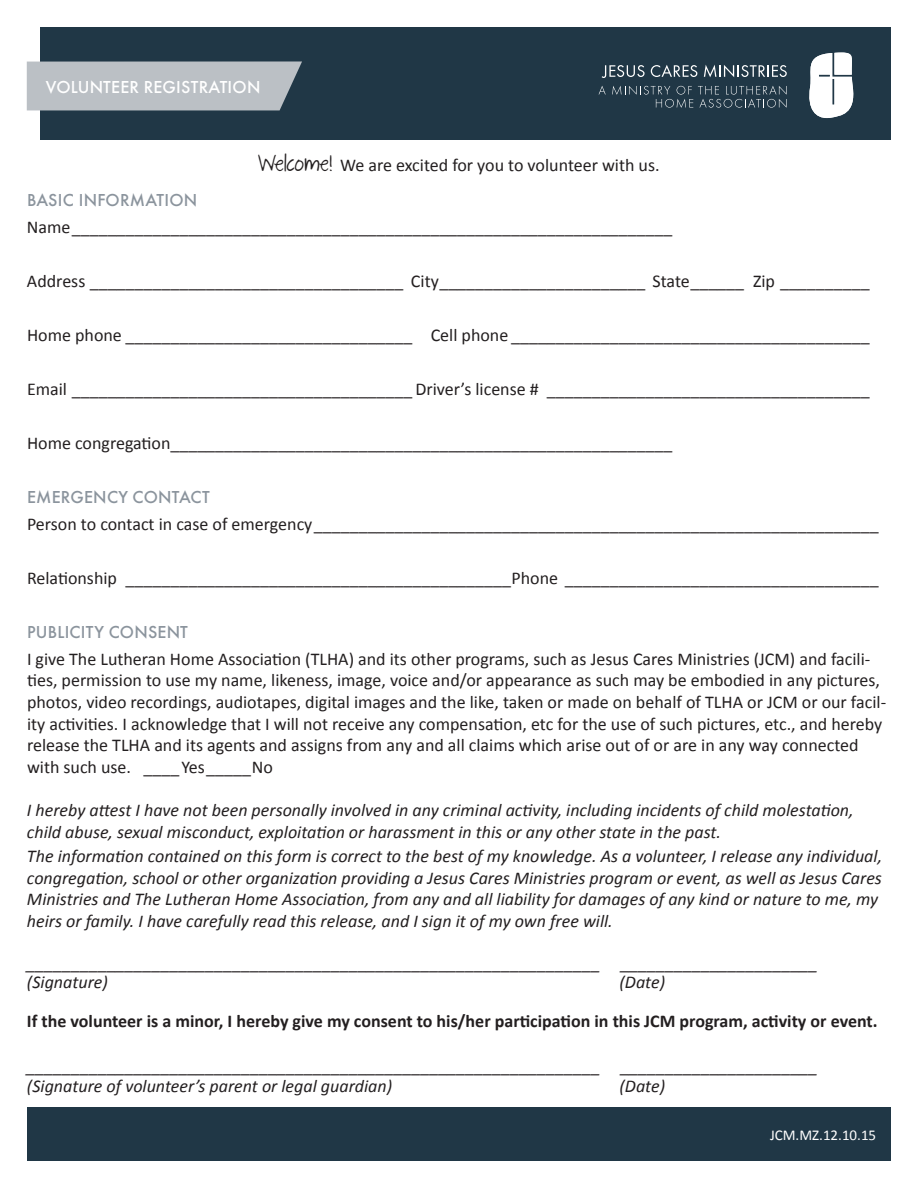
<style>
.page{position:relative;width:918px;height:1188px;background:#fff}
.page>*{position:absolute;margin:0;border:0;box-sizing:border-box;transform-origin:0 0}
.t1{font:18px/21.6px "Calibri";color:#231f20}
.t2{font:italic 18px/21.6px "Calibri";color:#231f20}
.t3{font:700 18px "Calibri";color:#231f20}
.t4{font:500 18px "Function Pro";letter-spacing:.01em;color:#8b949d}
.t5{font:500 18px "Function Pro";letter-spacing:.01em;color:#fff}
.t6{font:15px "Calibri";color:#fff}
.s1{font-family:"The Great Escape";font-size:19.5px}
</style>
<div class="page">
<div style="left:27px;top:1107px;width:864px;height:54px;background:#203746"></div>
<div style="left:41px;top:27px;width:850px;height:112px;background:#203746"></div>
<div style="left:27px;top:61px;width:275px;height:49px;background:#bbc0c5"></div>
<svg style="left:602px;top:65px;width:43px;height:13px"></svg>
<svg style="left:651px;top:65px;width:46px;height:12px"></svg>
<svg style="left:704px;top:65px;width:83px;height:12px"></svg>
<svg style="left:599px;top:86px;width:7px;height:8px"></svg>
<svg style="left:612px;top:86px;width:175px;height:22px"></svg>
<svg style="left:809px;top:53px;width:45px;height:65px;background:#d7dbde"></svg>
<p class="t5" style="left:46px;top:76px;width:216px">VOLUNTEER REGISTRATION</p>
<p class="t1" style="left:258px;top:154px;width:403px"><span class="s1">Welcome!</span> We are excited for you to volunteer with us.</p>
<p class="t4" style="left:27px;top:189px;width:172px">BASIC INFORMATION</p>
<p class="t1" style="left:27px;top:216px;width:647px">Name___________________________________________________________________</p>
<p class="t1" style="left:27px;top:270px;width:844px">Address ___________________________________ City_______________________ State______ Zip __________</p>
<p class="t1" style="left:27px;top:324px;width:844px">Home phone ________________________________ Cell phone ________________________________________</p>
<p class="t1" style="left:27px;top:378px;width:844px">Email ______________________________________ Driver’s license # ____________________________________</p>
<p class="t1" style="left:27px;top:432px;width:647px">Home congregation________________________________________________________</p>
<p class="t4" style="left:27px;top:486px;width:184px">EMERGENCY CONTACT</p>
<p class="t1" style="left:27px;top:513px;width:853px">Person to contact in case of emergency_______________________________________________________________</p>
<p class="t1" style="left:27px;top:567px;width:853px">Relationship ___________________________________________Phone ___________________________________</p>
<p class="t4" style="left:27px;top:621px;width:162px">PUBLICITY CONSENT</p>
<p class="t1" style="left:27px;top:648px;width:861px">I give The Lutheran Home Association (TLHA) and its other programs, such as Jesus Cares Ministries (JCM) and facili&shy;ties, permission to use my name, likeness, image, voice and/or appearance as such may be embodied in any pictures, photos, video recordings, audiotapes, digital images and the like, taken or made on behalf of TLHA or JCM or our facil&shy;ity activities. I acknowledge that I will not receive any compensation, etc for the use of such pictures, etc., and hereby release the TLHA and its agents and assigns from any and all claims which arise out of or are in any way connected with such use. ____Yes_____No</p>
<p class="t2" style="left:27px;top:799px;width:828px">I hereby attest I have not been personally involved in any criminal activity, including incidents of child molestation, child abuse, sexual misconduct, exploitation or harassment in this or any other state in the past.</p>
<p class="t2" style="left:27px;top:845px;width:857px">The information contained on this form is correct to the best of my knowledge. As a volunteer, I release any individual, congregation, school or other organization providing a Jesus Cares Ministries program or event, as well as Jesus Cares Ministries and The Lutheran Home Association, from any and all liability for damages of any kind or nature to me, my heirs or family. I have carefully read this release, and I sign it of my own free will.</p>
<p class="t2" style="left:27px;top:953px;width:793px;line-height:19.5px">________________________________________________________________ ______________________ (Signature)</p>
<p class="t2" style="left:620px;top:971px;width:47px">(Date)</p>
<p class="t3" style="left:27px;top:1010px;width:852px">If the volunteer is a minor, I hereby give my consent to his/her participation in this JCM program, activity or event.</p>
<p class="t2" style="left:27px;top:1056px;width:793px;line-height:19.5px">________________________________________________________________ ______________________ (Signature of volunteer’s parent or legal guardian)</p>
<p class="t2" style="left:620px;top:1075px;width:47px">(Date)</p>
<p class="t6" style="left:770px;top:1125px;width:108px">JCM.MZ.12.10.15</p>
</div>
